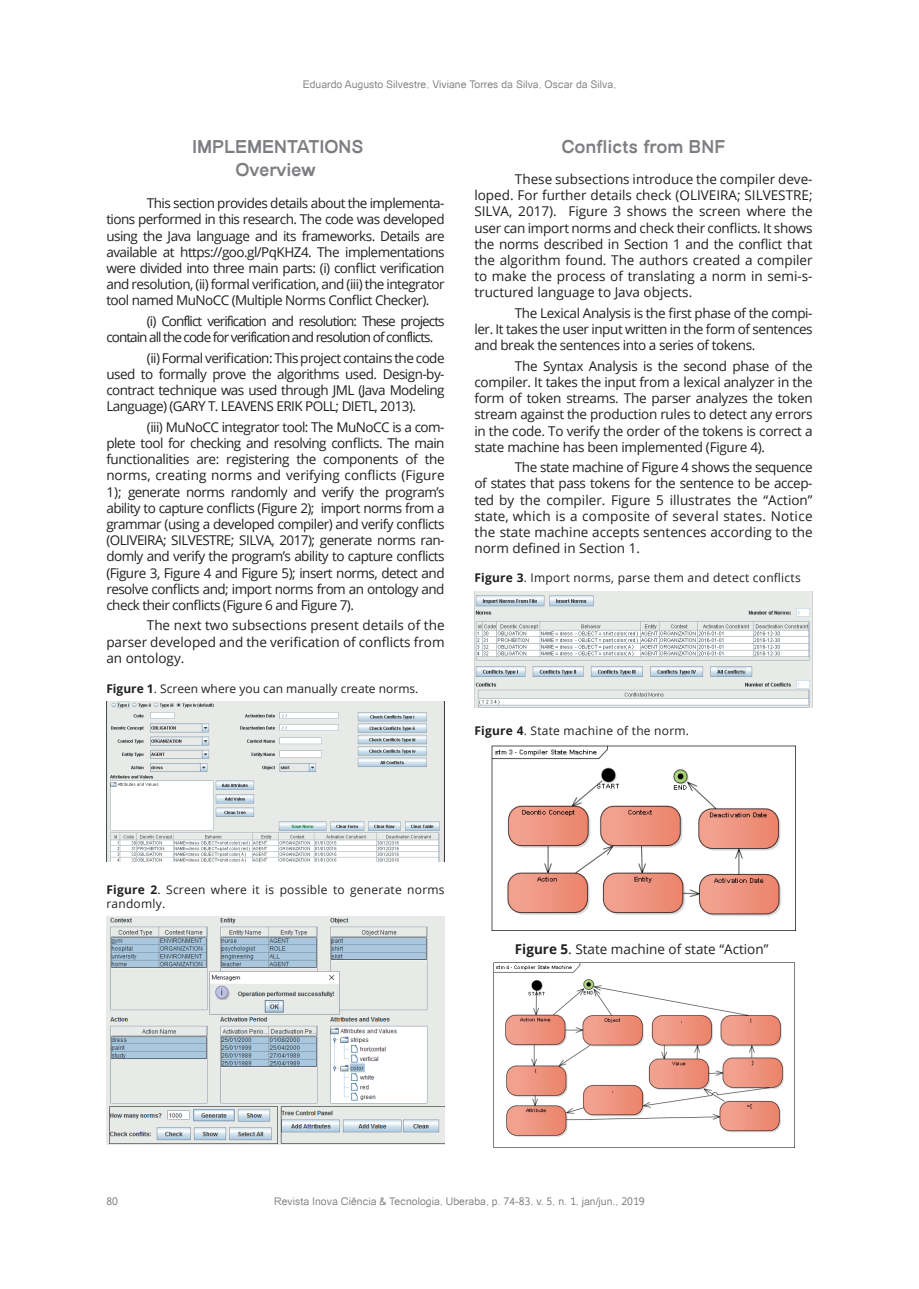
<style>
.page{position:relative;width:919px;height:1289px;background:#fff}
.page>*{position:absolute;margin:0;border:0;box-sizing:border-box;transform-origin:0 0}
.t1{font:700 18px/22.5px "Catriel";color:#7c7e81;text-align:center}
.t2{font:13.5px/16.2px "Open Sans";letter-spacing:-.03em;color:#231f20;text-align:justify}
.t3{font:13.5px/16.2px "Open Sans";letter-spacing:-.07em;color:#231f20}
.t4{font:13.5px "Open Sans";color:#231f20}
.t5{font:12px/14.4px "Open Sans";letter-spacing:.02em;color:#231f20}
.t6{font:12px "Open Sans";color:#231f20}
.t7{font:10.5px "Catriel";color:#7c7e81}
.s1{font-weight:700}
</style>
<div class="page">
<img style="left:106px;top:701px;width:338px;height:161px">
<img style="left:106px;top:917px;width:338px;height:227px">
<img style="left:474px;top:591px;width:338px;height:116px">
<img style="left:491px;top:745px;width:304px;height:185px">
<img style="left:493px;top:962px;width:301px;height:185px">
<p class="t7" style="left:303px;top:79px;width:315px">Eduardo Augusto Silvestre, Viviane Torres da Silva, Oscar da Silva,</p>
<h1 class="t1" style="left:192px;top:135px;width:173px">IMPLEMENTATIONS<br>Overview</h1>
<p class="t2" style="left:106px;top:195px;width:340px;text-indent:40px">This section provides details about the implementa&shy;tions performed in this research. The code was developed using the Java language and its frameworks. Details are available at https://goo.gl/PqKHZ4. The implementations were divided into three main parts: (i) conflict verification and resolution, (ii) formal verification, and (iii) the integrator tool named MuNoCC (Multiple Norms Conflict Checker).</p>
<p class="t3" style="left:106px;top:312px;width:340px;text-indent:40px">(i) Conflict verification and resolution: These projects contain all the code for verification and resolution of conflicts.</p>
<p class="t2" style="left:106px;top:349px;width:340px;text-indent:40px">(ii) Formal verification: This project contains the code used to formally prove the algorithms used. Design-by&shy;contract technique was used through JML (Java Modeling Language) (GARY T. LEAVENS ERIK POLL; DIETL, 2013).</p>
<p class="t2" style="left:106px;top:418px;width:340px;text-indent:40px">(iii) MuNoCC integrator tool: The MuNoCC is a com&shy;plete tool for checking and resolving conflicts. The main functionalities are: registering the components of the norms, creating norms and verifying conflicts (Figure 1); generate norms randomly and verify the program’s ability to capture conflicts (Figure 2); import norms from a grammar (using a developed compiler) and verify conflicts (OLIVEIRA; SILVESTRE; SILVA, 2017); generate norms ran&shy;domly and verify the program’s ability to capture conflicts (Figure 3, Figure 4 and Figure 5); insert norms, detect and resolve conflicts and; import norms from an ontology and check their conflicts (Figure 6 and Figure 7).</p>
<p class="t2" style="left:106px;top:617px;width:340px;text-indent:40px">The next two subsections present details of the parser developed and the verification of conflicts from an ontology.</p>
<p class="t6" style="left:106px;top:681px;width:313px"><span class="s1">Figure 1</span>. Screen where you can manually create norms.</p>
<h1 class="t1" style="left:561px;top:135px;width:165px">Conflicts from BNF</h1>
<p class="t2" style="left:474px;top:170px;width:340px;text-indent:40px">These subsections introduce the compiler deve&shy;loped. For further details check (OLIVEIRA; SILVESTRE; SILVA, 2017). Figure 3 shows the screen where the user can import norms and check their conflicts. It shows the norms described in Section 1 and the conflict that the algorithm found. The authors created a compiler to make the process of translating a norm in semi-s&shy;tructured language to Java objects.</p>
<p class="t2" style="left:474px;top:304px;width:340px;text-indent:40px">The Lexical Analysis is the first phase of the compi&shy;ler. It takes the user input written in the form of sentences and break the sentences into a series of tokens.</p>
<p class="t2" style="left:474px;top:357px;width:340px;text-indent:40px">The Syntax Analysis is the second phase of the compiler. It takes the input from a lexical analyzer in the form of token streams. The parser analyzes the token stream against the production rules to detect any errors in the code. To verify the order of the tokens is correct a state machine has been implemented (Figure 4).</p>
<p class="t2" style="left:474px;top:459px;width:340px;text-indent:40px">The state machine of Figure 4 shows the sequence of states that pass tokens for the sentence to be accep&shy;ted by the compiler. Figure 5 illustrates the “Action” state, which is a composite of several states. Notice the state machine accepts sentences according to the norm defined in Section 1.</p>
<p class="t5" style="left:474px;top:570px;width:328px"><span class="s1">Figure 3</span>. Import norms, parse them and detect conflicts</p>
<p class="t5" style="left:474px;top:722px;width:216px"><span class="s1">Figure 4</span>. State machine of the norm.</p>
<p class="t5" style="left:106px;top:881px;width:340px"><span class="s1">Figure 2</span>. Screen where it is possible to generate norms randomly.</p>
<p class="t4" style="left:515px;top:939px;width:255px"><span class="s1">Figure 5</span>. State machine of state “Action”</p>
<p class="t7" style="left:106px;top:1195px;width:13px">80</p>
<p class="t7" style="left:274px;top:1195px;width:372px">Revista Inova Ciência &amp; Tecnologia, Uberaba, p. 74-83, v. 5, n. 1, jan/jun., 2019</p>
</div>
